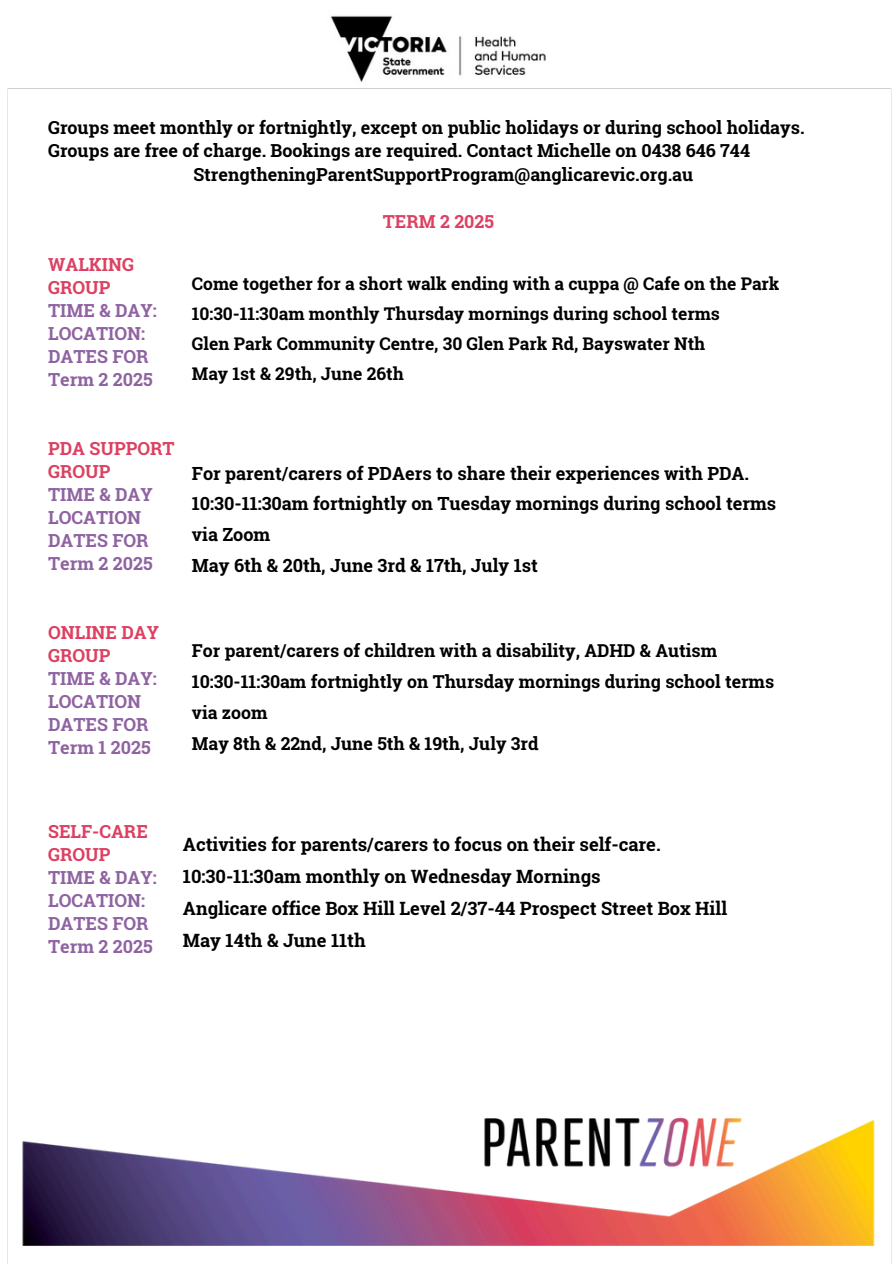
<style>
.page{position:relative;width:894px;height:1264px;background:#fff}
.page>*{position:absolute;margin:0;border:0;box-sizing:border-box;transform-origin:0 0}
.t1{font:700 18.3px "Roboto Slab";color:#000}
.t2{font:700 18.15px "Roboto Slab";color:#000}
.t3{font:700 18px/23.7px "Roboto Slab";color:#000}
.t4{font:700 18px/23px "Roboto Slab";color:#8f63a2}
.t5{font:700 18px/23px "Roboto Slab";color:#dd4061}
.t6{font:700 17.7px "Roboto Slab";color:#000}
.t7{font:700 17.4px "Roboto Slab";color:#000}
</style>
<div class="page">
<img style="left:7px;top:1109px;width:885px;height:154px">
<img style="left:330px;top:15px;width:216px;height:67px">
<p class="t3" style="left:48px;top:115px;width:757px">Groups meet monthly or fortnightly, except on public holidays or during school holidays.<br>Groups are free of charge. Bookings are required. Contact Michelle on 0438 646 744</p>
<p class="t3" style="left:193px;top:162px;width:501px">StrengtheningParentSupportProgram@anglicarevic.org.au</p>
<p class="t5" style="left:383px;top:210px;width:113px">TERM 2 2025</p>
<p class="t5" style="left:48px;top:252px;width:87px">WALKING<br>GROUP</p>
<p class="t4" style="left:48px;top:298px;width:110px">TIME &amp; DAY:<br>LOCATION:<br>DATES FOR</p>
<p class="t4" style="left:48px;top:367px;width:106px">Term 2 2025</p>
<p class="t7" style="left:192px;top:272px;width:589px">Come together for a short walk ending with a cuppa @ Cafe on the Park</p>
<p class="t7" style="left:192px;top:302px;width:529px">10:30-11:30am monthly Thursday mornings during school terms</p>
<p class="t7" style="left:192px;top:332px;width:515px">Glen Park Community Centre, 30 Glen Park Rd, Bayswater Nth</p>
<p class="t7" style="left:192px;top:361px;width:213px">May 1st &amp; 29th, June 26th</p>
<p class="t5" style="left:48px;top:436px;width:128px">PDA SUPPORT<br>GROUP</p>
<p class="t4" style="left:48px;top:482px;width:106px">TIME &amp; DAY<br>LOCATION<br>DATES FOR</p>
<p class="t4" style="left:48px;top:551px;width:106px">Term 2 2025</p>
<p class="t2" style="left:192px;top:460px;width:558px">For parent/carers of PDAers to share their experiences with PDA.</p>
<p class="t2" style="left:192px;top:491px;width:585px">10:30-11:30am fortnightly on Tuesday mornings during school terms</p>
<p class="t2" style="left:192px;top:522px;width:80px">via Zoom</p>
<p class="t2" style="left:192px;top:552px;width:347px">May 6th &amp; 20th, June 3rd &amp; 17th, July 1st</p>
<p class="t5" style="left:48px;top:620px;width:112px">ONLINE DAY<br>GROUP</p>
<p class="t4" style="left:48px;top:666px;width:110px">TIME &amp; DAY:<br>LOCATION</p>
<p class="t4" style="left:48px;top:712px;width:102px">DATES FOR</p>
<p class="t4" style="left:48px;top:735px;width:104px">Term 1 2025</p>
<p class="t6" style="left:192px;top:638px;width:526px">For parent/carers of children with a disability, ADHD &amp; Autism</p>
<p class="t6" style="left:192px;top:669px;width:583px">10:30-11:30am fortnightly on Thursday mornings during school terms</p>
<h1 class="t6" style="left:192px;top:700px;width:77px">via zoom</h1>
<p class="t6" style="left:192px;top:731px;width:348px">May 8th &amp; 22nd, June 5th &amp; 19th, July 3rd</p>
<p class="t5" style="left:48px;top:819px;width:101px">SELF-CARE<br>GROUP</p>
<p class="t4" style="left:48px;top:865px;width:110px">TIME &amp; DAY:<br>LOCATION:<br>DATES FOR</p>
<p class="t4" style="left:48px;top:934px;width:106px">Term 2 2025</p>
<p class="t1" style="left:183px;top:831px;width:479px">Activities for parents/carers to focus on their self-care.</p>
<p class="t1" style="left:183px;top:863px;width:419px">10:30-11:30am monthly on Wednesday Mornings</p>
<p class="t1" style="left:183px;top:895px;width:545px">Anglicare office Box Hill Level 2/37-44 Prospect Street Box Hill</p>
<p class="t1" style="left:183px;top:927px;width:184px">May 14th &amp; June 11th</p>
</div>
